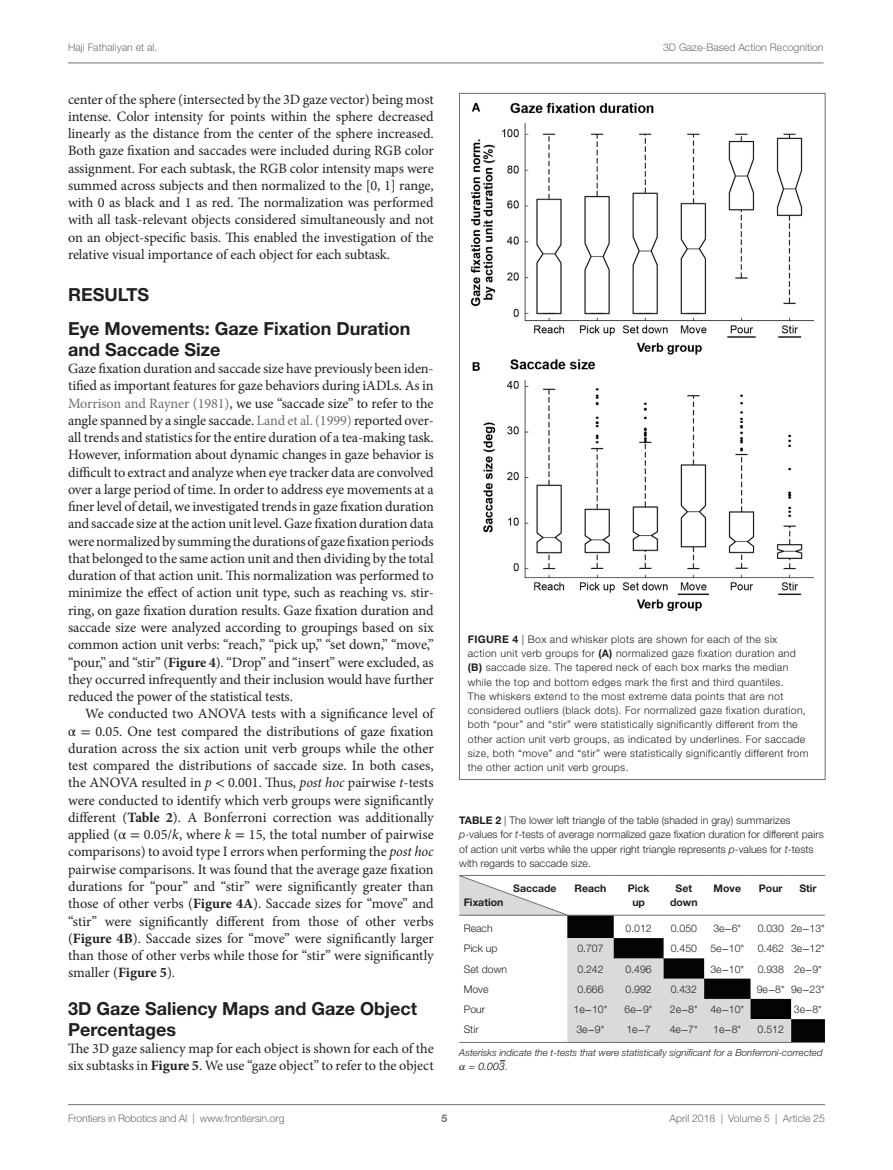
<style>
.page{position:relative;width:893px;height:1170px;background:#fff}
.page>*{position:absolute;margin:0;border:0;box-sizing:border-box;transform-origin:0 0}
.t1{font:700 18px/33.8px "Helvetica Neue LT Std";color:#231f20}
.t2{font:14.25px/17.2px "Minion Pro";letter-spacing:-.005em;color:#231f20;text-align:justify}
.t3{font:300 10.5px/14.2px "Helvetica Neue LT Std";letter-spacing:.03em;color:#231f20}
.t4{font:300 10.5px/14.2px "Helvetica Neue LT Std";color:#231f20}
.t5{font:300 10.5px "Helvetica Neue LT Std";color:#6c6d70}
.t6{font:700 10.5px/14.2px "Helvetica Neue LT Std";color:#231f20;text-align:center}
.t7{font:italic 300 10.5px "Helvetica Neue LT Std";color:#000}
.t8{font:700 10.5px "Helvetica Neue LT Std";color:#6c6d70}
.t9{font:italic 300 9.75px "Helvetica Neue LT Std";color:#231f20}
.s1{color:#6c6d70}
.s2{font-weight:700}
.s3{font-family:"STIX General"}
.s4{font-style:italic}
.s5{font-family:"STIX General";font-weight:400}
.s6{font-size:9.75px;color:#231f20}
</style>
<div class="page">
<img style="left:470px;top:102px;width:345px;height:510px">
<hr style="left:459px;top:1042px;width:108px;height:1px;background:#6c6d70">
<hr style="left:567px;top:1042px;width:47px;height:1px;background:#6c6d70">
<hr style="left:614px;top:1042px;width:50px;height:1px;background:#6c6d70">
<hr style="left:664px;top:1042px;width:40px;height:1px;background:#6c6d70">
<hr style="left:704px;top:1042px;width:46px;height:1px;background:#6c6d70">
<hr style="left:750px;top:1042px;width:41px;height:1px;background:#6c6d70">
<hr style="left:791px;top:1042px;width:34px;height:1px;background:#6c6d70">
<svg style="left:459px;top:875px;width:366px;height:167px"></svg>
<hr style="left:68px;top:1104px;width:757px;height:1px;background:#6c6d70">
<hr style="left:68px;top:63px;width:755px;height:1px;background:#6c6d70">
<p class="t5" style="left:68px;top:41px;width:91px">Haji Fathaliyan et al.</p>
<p class="t5" style="left:663px;top:41px;width:162px">3D Gaze-Based Action Recognition</p>
<p class="t2" style="left:68px;top:90px;width:367px">center of the sphere (intersected by the 3D gaze vector) being most intense. Color intensity for points within the sphere decreased linearly as the distance from the center of the sphere increased.<br>Both gaze fixation and saccades were included during RGB color assignment. For each subtask, the RGB color intensity maps were summed across subjects and then normalized to the [0, 1] range, with 0 as black and 1 as red. The normalization was performed with all task-relevant objects considered simultaneously and not on an object-specific basis. This enabled the investigation of the relative visual importance of each object for each subtask.</p>
<p class="t1" style="left:68px;top:277px;width:13px">RES</p>
<p class="t1" style="left:68px;top:277px;width:344px;text-indent:36px">ULTS<br>Eye Movements: Gaze Fixation Duration</p>
<p class="t1" style="left:68px;top:332px;width:154px">and Saccade Size</p>
<p class="t2" style="left:68px;top:360px;width:367px">Gaze fixation duration and saccade size have previously been iden&shy;tified as important features for gaze behaviors during iADLs. As in <span class="s1">Morrison and Rayner (1981)</span>, we use “saccade size” to refer to the angle spanned by a single saccade. <span class="s1">Land et al. (1999)</span> reported over&shy;all trends and statistics for the entire duration of a tea-making task.<br>However, information about dynamic changes in gaze behavior is difficult to extract and analyze when eye tracker data are convolved over a large period of time. In order to address eye movements at a finer level of detail, we investigated trends in gaze fixation duration and saccade size at the action unit level. Gaze fixation duration data were normalized by summing the durations of gaze fixation periods that belonged to the same action unit and then dividing by the total duration of that action unit. This normalization was performed to minimize the effect of action unit type, such as reaching vs. stir&shy;ring, on gaze fixation duration results. Gaze fixation duration and saccade size were analyzed according to groupings based on six common action unit verbs: “reach,” “pick up,” “set down,” “move,” “pour,” and “stir” (<span class="s2">Figure 4</span>). “Drop” and “insert” were excluded, as they occurred infrequently and their inclusion would have further reduced the power of the statistical tests.</p>
<p class="t2" style="left:68px;top:705px;width:367px;text-indent:17px">We conducted two ANOVA tests with a significance level of <span class="s3">α =</span> 0.05. One test compared the distributions of gaze fixation duration across the six action unit verb groups while the other test compared the distributions of saccade size. In both cases, the ANOVA resulted in <span class="s4">p</span> <span class="s3">&lt;</span> 0.001. Thus, <span class="s4">post hoc</span> pairwise <span class="s4">t</span>-tests were conducted to identify which verb groups were significantly different (<span class="s2">Table 2</span>). A Bonferroni correction was additionally applied (<span class="s3">α =</span> 0.05/<span class="s4">k</span>, where <span class="s4">k</span> <span class="s3">=</span> 15, the total number of pairwise comparisons) to avoid type I errors when performing the <span class="s4">post hoc </span>pairwise comparisons. It was found that the average gaze fixation durations for “pour” and “stir” were significantly greater than those of other verbs (<span class="s2">Figure 4A</span>). Saccade sizes for “move” and “stir” were significantly different from those of other verbs (<span class="s2">Figure 4B</span>). Saccade sizes for “move” were significantly larger than those of other verbs while those for “stir” were significantly smaller (<span class="s2">Figure 5</span>).</p>
<p class="t1" style="left:68px;top:997px;width:351px;line-height:21px">3D Gaze Saliency Maps and Gaze Object<br>Percentages</p>
<p class="t2" style="left:68px;top:1039px;width:367px">The 3D gaze saliency map for each object is shown for each of the six subtasks in <span class="s2">Figure 5</span>. We use “gaze object” to refer to the object</p>
<p class="t3" style="left:468px;top:631px;width:342px"><span class="s2">Figure 4</span> | Box and whisker plots are shown for each of the six action unit verb groups for <span class="s2">(A)</span> normalized gaze fixation duration and <span class="s2">(B)</span> saccade size. The tapered neck of each box marks the median while the top and bottom edges mark the first and third quantiles.<br>The whiskers extend to the most extreme data points that are not considered outliers (black dots). For normalized gaze fixation duration, both “pour” and “stir” were statistically significantly different from the other action unit verb groups, as indicated by underlines. For saccade size, both “move” and “stir” were statistically significantly different from the other action unit verb groups.</p>
<p class="t4" style="left:459px;top:813px;width:366px"><span class="s2">Table 2</span> | The lower left triangle of the table (shaded in gray) summarizes <span class="s4">p</span>-values for <span class="s4">t</span>-tests of average normalized gaze fixation duration for different pairs of action unit verbs while the upper right triangle represents <span class="s4">p</span>-values for <span class="s4">t</span>-tests with regards to saccade size.</p>
<p class="t6" style="left:513px;top:880px;width:45px">Saccade</p>
<p class="t6" style="left:464px;top:895px;width:41px">Fixation</p>
<p class="t6" style="left:575px;top:880px;width:33px">Reach</p>
<p class="t6" style="left:628px;top:880px;width:23px">Pick up</p>
<p class="t6" style="left:670px;top:880px;width:29px">Set down</p>
<p class="t6" style="left:714px;top:880px;width:29px">Move</p>
<p class="t6" style="left:759px;top:880px;width:25px">Pour</p>
<p class="t6" style="left:799px;top:880px;width:19px">Stir</p>
<p class="t3" style="left:464px;top:920px;width:30px">Reach</p>
<p class="t3" style="left:625px;top:920px;width:28px">0.012</p>
<p class="t3" style="left:671px;top:920px;width:28px">0.050</p>
<p class="t3" style="left:713px;top:920px;width:30px">3e<span class="s5">−</span>6*</p>
<p class="t3" style="left:758px;top:920px;width:69px">0.030 2e<span class="s5">−</span>13*</p>
<p class="t3" style="left:464px;top:941px;width:35px">Pick up</p>
<p class="t3" style="left:577px;top:941px;width:28px">0.707</p>
<p class="t3" style="left:671px;top:941px;width:28px">0.450</p>
<p class="t3" style="left:710px;top:941px;width:35px">5e<span class="s5">−</span>10*</p>
<p class="t3" style="left:758px;top:941px;width:69px">0.462 3e<span class="s5">−</span>12*</p>
<p class="t3" style="left:464px;top:961px;width:45px">Set down</p>
<p class="t3" style="left:577px;top:961px;width:28px">0.242</p>
<p class="t3" style="left:625px;top:961px;width:28px">0.496</p>
<p class="t3" style="left:710px;top:961px;width:35px">3e<span class="s5">−</span>10*</p>
<p class="t3" style="left:758px;top:961px;width:66px">0.938 2e<span class="s5">−</span>9*</p>
<p class="t3" style="left:464px;top:981px;width:26px">Move</p>
<p class="t3" style="left:577px;top:981px;width:28px">0.666</p>
<p class="t3" style="left:625px;top:981px;width:28px">0.992</p>
<p class="t3" style="left:671px;top:981px;width:28px">0.432</p>
<p class="t3" style="left:757px;top:981px;width:70px">9e<span class="s5">−</span>8* 9e<span class="s5">−</span>23*</p>
<p class="t3" style="left:464px;top:1001px;width:23px">Pour</p>
<p class="t3" style="left:574px;top:1001px;width:35px">1e<span class="s5">−</span>10*</p>
<p class="t3" style="left:625px;top:1001px;width:30px">6e<span class="s5">−</span>9*</p>
<p class="t3" style="left:670px;top:1001px;width:76px">2e<span class="s5">−</span>8* 4e<span class="s5">−</span>10*</p>
<p class="t3" style="left:794px;top:1001px;width:30px">3e<span class="s5">−</span>8*</p>
<p class="t3" style="left:464px;top:1022px;width:16px">Stir</p>
<p class="t3" style="left:576px;top:1022px;width:30px">3e<span class="s5">−</span>9*</p>
<p class="t3" style="left:626px;top:1022px;width:26px">1e<span class="s5">−</span>7</p>
<p class="t3" style="left:670px;top:1022px;width:30px">4e<span class="s5">−</span>7*</p>
<p class="t3" style="left:713px;top:1022px;width:30px">1e<span class="s5">−</span>8*</p>
<p class="t3" style="left:758px;top:1022px;width:28px">0.512</p>
<p class="t9" style="left:459px;top:1047px;width:365px">Asterisks indicate the t-tests that were statistically significant for a Bonferroni-corrected</p>
<p class="t7" style="left:478px;top:1059px;width:31px">0.003<span class="s6">.</span></p>
<p class="t5" style="left:68px;top:1111px;width:218px">Frontiers in Robotics and AI | www.frontiersin.org</p>
<p class="t5" style="left:670px;top:1111px;width:157px">April 2018 | Volume 5 | Article 25</p>
<p class="t8" style="left:441px;top:1111px;width:7px">5</p>
</div>
